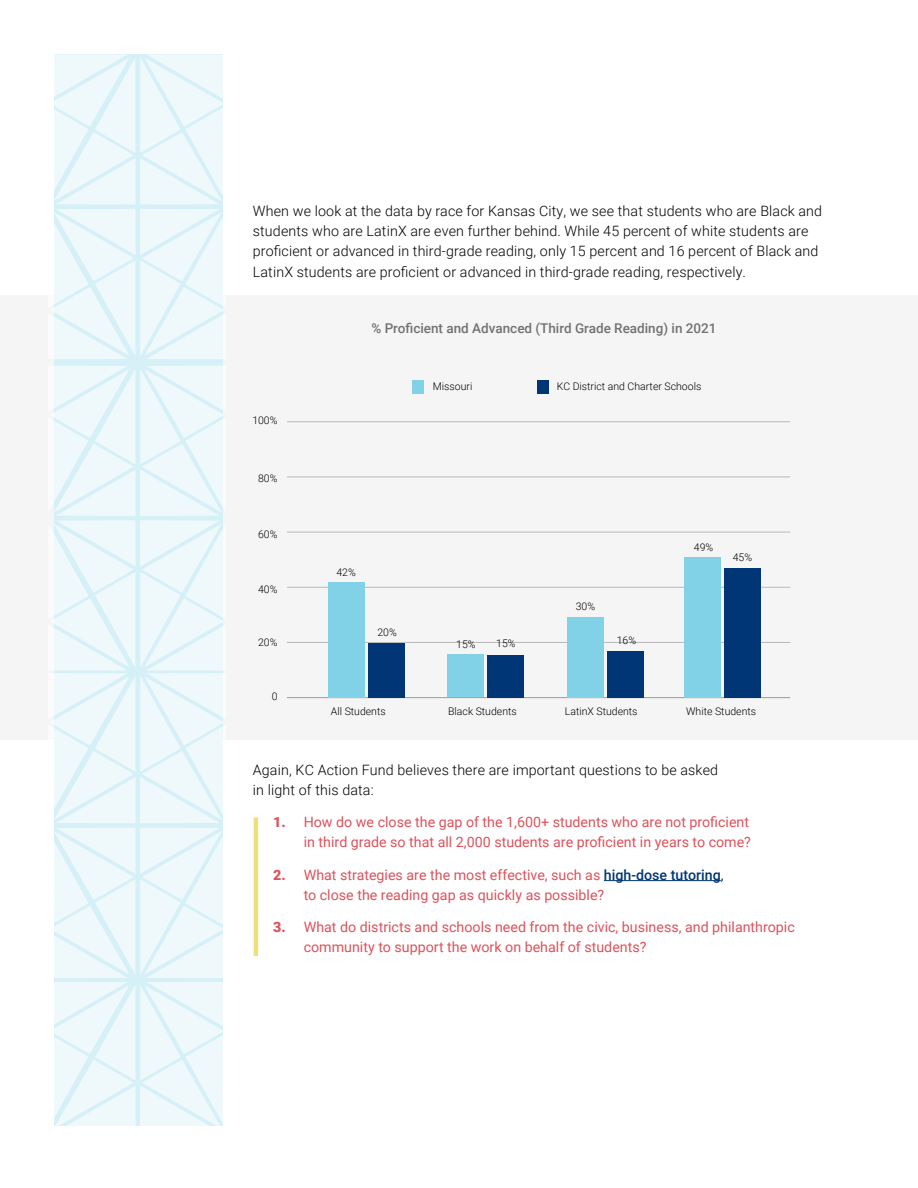
<style>
.page{position:relative;width:918px;height:1188px;background:#fff}
.page>*{position:absolute;margin:0;border:0;box-sizing:border-box;transform-origin:0 0}
.Body{font:300 14.25px/20.2px "Roboto";letter-spacing:.01em;color:#000}
.t1{font:14.25px/20.2px "Roboto";color:#de515b}
.Body-2{font:500 13.5px "Roboto";color:#727272}
.Body-3{font:300 10.5px "Roboto";color:#000}
.s1{font-weight:900}
.s2{font-weight:500;color:#003576}
.s3{color:#003576}
</style>
<div class="page">
<div style="left:0;top:295px;width:918px;height:445px;background:#f5f5f5"></div>
<hr style="left:604px;top:880px;width:117px;height:1px;background:#003576">
<svg style="left:54px;top:54px;width:169px;height:305px"></svg>
<svg style="left:54px;top:366px;width:169px;height:760px"></svg>
<hr style="left:254px;top:818px;width:4px;height:138px;background:#ece076">
<img style="left:287px;top:380px;width:504px;height:319px">
<hr style="left:287px;top:477px;width:503px;height:1px;background:#b9b9b9">
<hr style="left:287px;top:532px;width:503px;height:1px;background:#b9b9b9">
<hr style="left:287px;top:421px;width:503px;height:1px;background:#b9b9b9">
<hr style="left:287px;top:587px;width:503px;height:1px;background:#b9b9b9">
<hr style="left:287px;top:642px;width:503px;height:1px;background:#b9b9b9">
<hr style="left:287px;top:697px;width:503px;height:1px;background:#9c9c9c">
<div style="left:328px;top:582px;width:37px;height:115px;background:#81d2e6"></div>
<div style="left:447px;top:655px;width:37px;height:42px;background:#81d2e6"></div>
<div style="left:567px;top:617px;width:37px;height:80px;background:#81d2e6"></div>
<div style="left:684px;top:557px;width:37px;height:140px;background:#81d2e6"></div>
<div style="left:368px;top:643px;width:37px;height:54px;background:#003576"></div>
<div style="left:487px;top:655px;width:37px;height:42px;background:#003576"></div>
<div style="left:607px;top:651px;width:37px;height:46px;background:#003576"></div>
<div style="left:724px;top:568px;width:37px;height:129px;background:#003576"></div>
<div style="left:412px;top:380px;width:12px;height:13px;background:#81d2e6"></div>
<div style="left:538px;top:380px;width:11px;height:13px;background:#003576"></div>
<p class="Body" style="left:253px;top:200px;width:571px">When we look at the data by race for Kansas City, we see that students who are Black and students who are LatinX are even further behind. While 45 percent of white students are proficient or advanced in third-grade reading, only 15 percent and 16 percent of Black and LatinX students are proficient or advanced in third-grade reading, respectively.</p>
<p class="Body-2" style="left:371px;top:319px;width:347px">% Proficient and Advanced (Third Grade Reading) in 2021</p>
<p class="Body-3" style="left:252px;top:413px;width:27px">100%</p>
<p class="Body-3" style="left:258px;top:471px;width:21px">80%</p>
<p class="Body-3" style="left:258px;top:527px;width:21px">60%</p>
<p class="Body-3" style="left:258px;top:582px;width:21px">40%</p>
<p class="Body-3" style="left:258px;top:635px;width:21px">20%</p>
<p class="Body-3" style="left:272px;top:689px;width:7px">0</p>
<p class="Body-3" style="left:433px;top:379px;width:41px">Missouri</p>
<p class="Body-3" style="left:557px;top:379px;width:146px">KC District and Charter Schools</p>
<p class="Body-3" style="left:336px;top:565px;width:21px">42%</p>
<p class="Body-3" style="left:377px;top:625px;width:21px">20%</p>
<p class="Body-3" style="left:456px;top:636px;width:21px">15%</p>
<p class="Body-3" style="left:496px;top:636px;width:21px">15%</p>
<p class="Body-3" style="left:576px;top:599px;width:21px">30%</p>
<p class="Body-3" style="left:617px;top:633px;width:21px">16%</p>
<p class="Body-3" style="left:694px;top:540px;width:21px">49%</p>
<p class="Body-3" style="left:733px;top:550px;width:21px">45%</p>
<p class="Body-3" style="left:331px;top:703px;width:56px">All Students</p>
<p class="Body-3" style="left:448px;top:703px;width:70px">Black Students</p>
<p class="Body-3" style="left:565px;top:703px;width:74px">LatinX Students</p>
<p class="Body-3" style="left:686px;top:703px;width:71px">White Students</p>
<p class="Body" style="left:253px;top:759px;width:467px">Again, KC Action Fund believes there are important questions to be asked in light of this data:</p>
<p class="t1" style="left:273px;top:811px;width:479px;text-align:right"><span class="s1">1.</span> How do we close the gap of the 1,600+ students who are not proficient in third grade so that all 2,000 students are proficient in years to come?</p>
<p class="t1" style="left:304px;top:864px;width:421px;text-indent:-31px"><span class="s1">2.</span> What strategies are the most effective, such as <span class="s2">high-dose tutoring</span><span class="s3">, </span>to close the reading gap as quickly as possible?</p>
<p class="t1" style="left:304px;top:916px;width:493px;text-indent:-31px"><span class="s1">3.</span> What do districts and schools need from the civic, business, and philanthropic community to support the work on behalf of students?</p>
</div>
